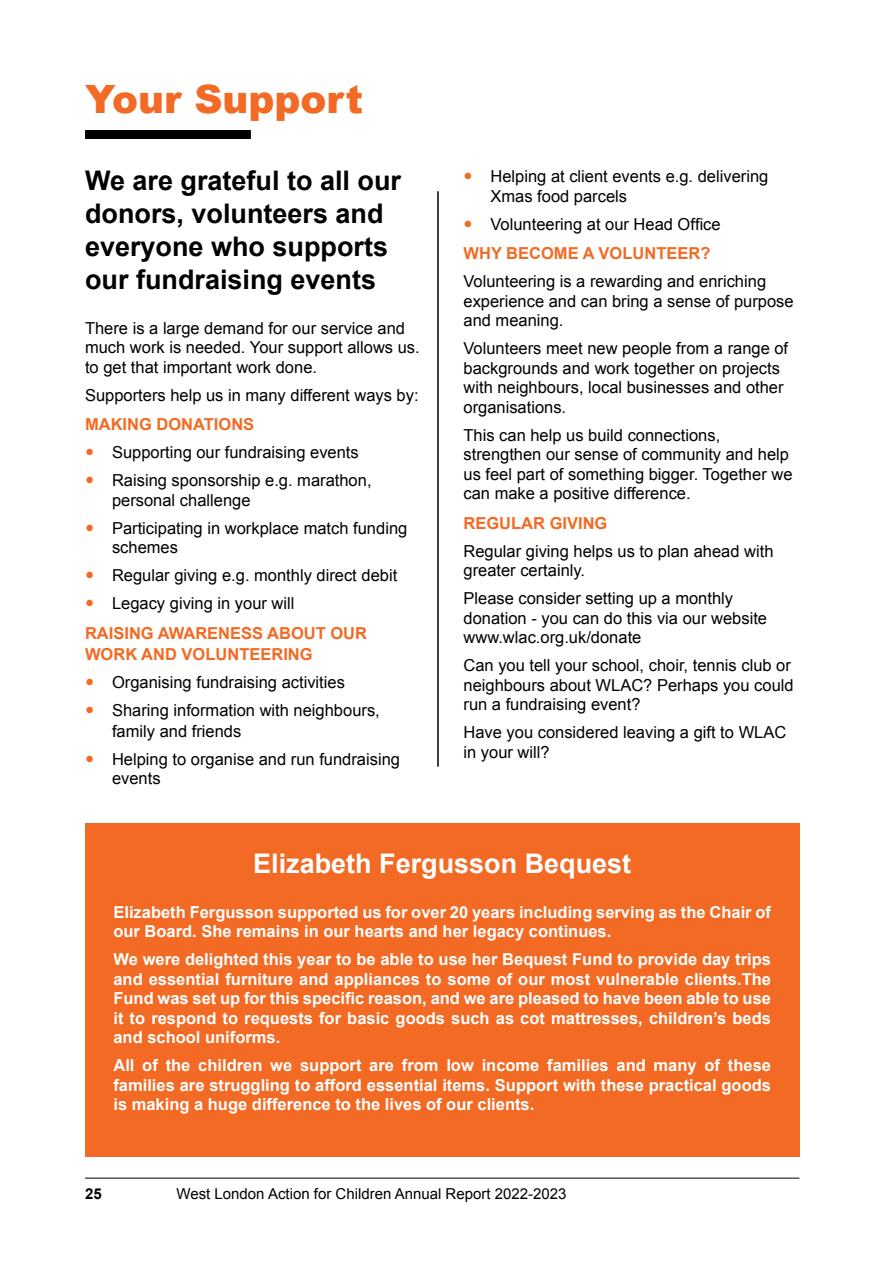
<style>
.page{position:relative;width:893px;height:1263px;background:#fff}
.page>*{position:absolute;margin:0;border:0;box-sizing:border-box;transform-origin:0 0}
.t1{font:900 39px "Arial";color:#f26a24}
.t2{font:700 27px/33px "Arial";color:#000}
.t3{font:700 27px "Arial";color:#fff}
.t4{font:16.5px/19.5px "Arial";color:#000}
.t5{font:700 16.5px/19.5px "Arial";color:#fff;text-align:justify}
.t6{font:700 16.5px/21px "Arial";color:#f26a24}
.t7{font:15px "Arial";color:#000}
.t8{font:700 15px "Arial";color:#000}
</style>
<div class="page">
<hr style="left:85px;top:1178px;width:714px;height:1px;background:#000">
<hr style="left:438px;top:191px;width:1px;height:576px;background:#000">
<div style="left:85px;top:130px;width:166px;height:9px;background:#000"></div>
<div style="left:85px;top:823px;width:714px;height:334px;background:#f26a24"></div>
<h1 class="t1" style="left:85px;top:71px;width:280px">Your Support</h1>
<h2 class="t2" style="left:85px;top:165px;width:318px">We are grateful to all our donors, volunteers and everyone who supports our fundraising events</h2>
<p class="t4" style="left:85px;top:318px;width:336px">There is a large demand for our service and much work is needed. Your support allows us. to get that important work done.</p>
<p class="t4" style="left:85px;top:385px;width:335px">Supporters help us in many different ways by:</p>
<p class="t6" style="left:85px;top:415px;width:171px">MAKING DONATIONS</p>
<p class="t4" style="left:112px;top:439px;width:261px;line-height:28px">Supporting our fundraising events<br>Raising sponsorship e.g. marathon,</p>
<p class="t4" style="left:112px;top:486px;width:297px;line-height:28px">personal challenge<br>Participating in workplace match funding</p>
<p class="t4" style="left:112px;top:534px;width:287px;line-height:28px">schemes<br>Regular giving e.g. monthly direct debit<br>Legacy giving in your will</p>
<p class="t6" style="left:85px;top:623px;width:284px">RAISING AWARENESS ABOUT OUR<br>WORK AND VOLUNTEERING</p>
<p class="t4" style="left:112px;top:668px;width:269px;line-height:28px">Organising fundraising activities<br>Sharing information with neighbours,</p>
<p class="t4" style="left:112px;top:717px;width:289px;line-height:28px">family and friends<br>Helping to organise and run fundraising</p>
<p class="t4" style="left:112px;top:769px;width:50px">events</p>
<p class="t4" style="left:490px;top:167px;width:279px">Helping at client events e.g. delivering<br>Xmas food parcels</p>
<p class="t4" style="left:490px;top:214px;width:232px">Volunteering at our Head Office</p>
<p class="t6" style="left:463px;top:243px;width:248px">WHY BECOME A VOLUNTEER?</p>
<p class="t4" style="left:463px;top:272px;width:332px">Volunteering is a rewarding and enriching experience and can bring a sense of purpose and meaning.</p>
<p class="t4" style="left:463px;top:339px;width:326px">Volunteers meet new people from a range of backgrounds and work together on projects with neighbours, local businesses and other organisations.</p>
<p class="t4" style="left:463px;top:425px;width:330px">This can help us build connections, strengthen our sense of community and help us feel part of something bigger. Together we can make a positive difference.</p>
<p class="t6" style="left:463px;top:513px;width:145px">REGULAR GIVING</p>
<p class="t4" style="left:463px;top:541px;width:311px">Regular giving helps us to plan ahead with greater certainly.</p>
<p class="t4" style="left:463px;top:589px;width:305px">Please consider setting up a monthly donation - you can do this via our website www.wlac.org.uk/donate</p>
<p class="t4" style="left:463px;top:656px;width:332px">Can you tell your school, choir, tennis club or neighbours about WLAC? Perhaps you could run a fundraising event?</p>
<p class="t4" style="left:463px;top:723px;width:324px">Have you considered leaving a gift to WLAC in your will?</p>
<h2 class="t3" style="left:253px;top:845px;width:380px">Elizabeth Fergusson Bequest</h2>
<p class="t5" style="left:113px;top:903px;width:659px">Elizabeth Fergusson supported us for over 20 years including serving as the Chair of our Board. She remains in our hearts and her legacy continues.</p>
<p class="t5" style="left:113px;top:950px;width:659px">We were delighted this year to be able to use her Bequest Fund to provide day trips and essential furniture and appliances to some of our most vulnerable clients.The Fund was set up for this specific reason, and we are pleased to have been able to use it to respond to requests for basic goods such as cot mattresses, children’s beds and school uniforms.</p>
<p class="t5" style="left:113px;top:1056px;width:659px">All of the children we support are from low income families and many of these families are struggling to afford essential items. Support with these practical goods is making a huge difference to the lives of our clients.</p>
<p class="t8" style="left:85px;top:1184px;width:18px">25</p>
<p class="t7" style="left:177px;top:1184px;width:391px">West London Action for Children Annual Report 2022-2023</p>
</div>
